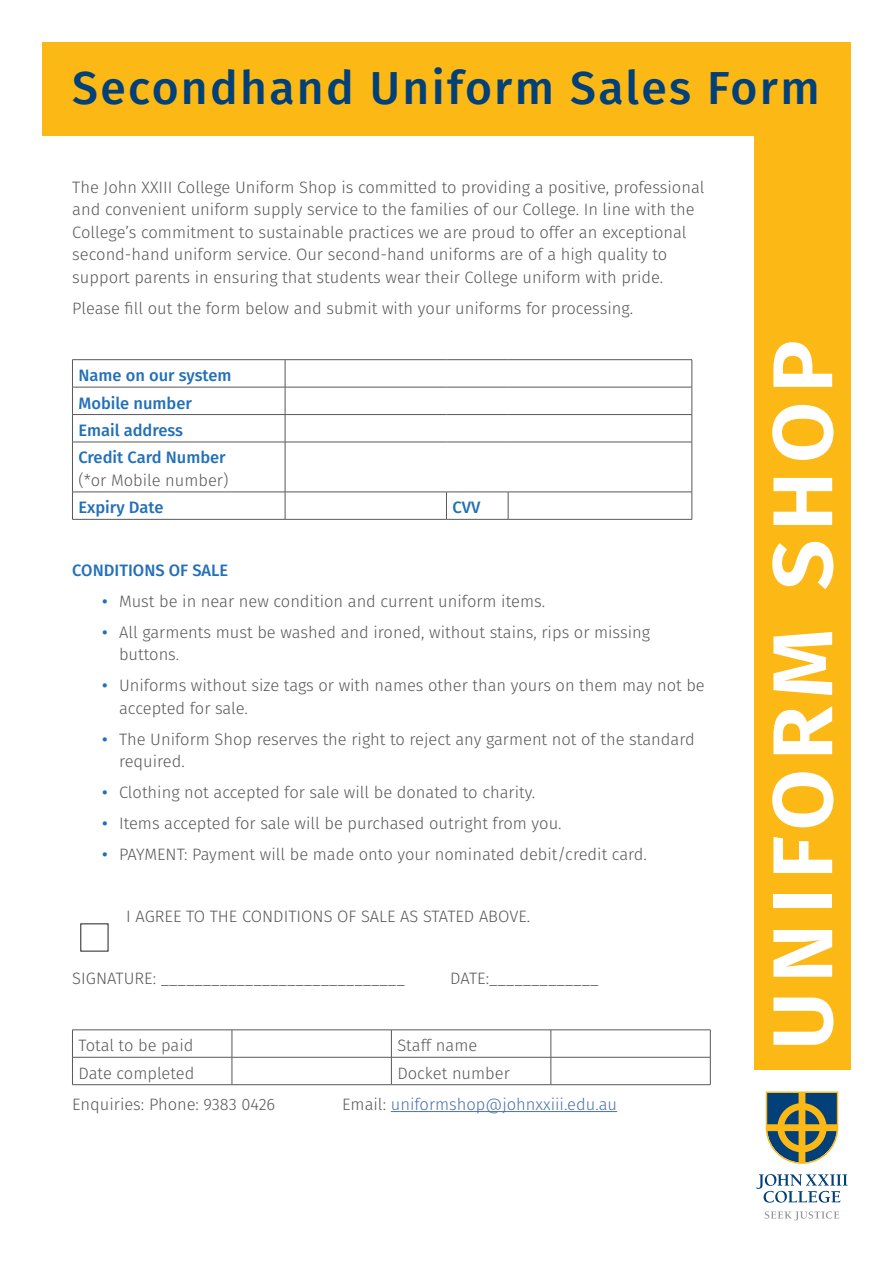
<style>
.page{position:relative;width:893px;height:1263px;background:#fff}
.page>*{position:absolute;margin:0;border:0;box-sizing:border-box;transform-origin:0 0}
.t1{font:500 103.65px "Fira Sans";letter-spacing:.05em;color:#fff}
.t2{font:500 46.2px "Fira Sans";letter-spacing:.05em;color:#014078}
.JTC_Copy_Grey{font:300 16.5px/22.5px "Fira Sans";color:#57585a}
.JTC_Copy_Grey-2{font:500 16.5px "Fira Sans";color:#2370b9}
.JTC_Copy_Grey-3{font:300 16.5px "Fira Sans";color:#4d72ac}
.s1{font-weight:500;color:#2370b9}
.s2{color:#57585a}
</style>
<div class="page">
<div style="left:753px;top:43px;width:97px;height:1027px;background:#fcb814"></div>
<div style="left:43px;top:43px;width:807px;height:93px;background:#fcb814"></div>
<hr style="left:391px;top:1111px;width:226px;height:1px;background:#4d72ac">
<hr style="left:72px;top:359px;width:213px;height:1px;background:#57585a">
<hr style="left:285px;top:359px;width:161px;height:1px;background:#57585a">
<hr style="left:446px;top:359px;width:62px;height:1px;background:#57585a">
<hr style="left:508px;top:359px;width:184px;height:1px;background:#57585a">
<hr style="left:72px;top:387px;width:213px;height:1px;background:#57585a">
<hr style="left:285px;top:387px;width:161px;height:1px;background:#57585a">
<hr style="left:446px;top:387px;width:62px;height:1px;background:#57585a">
<hr style="left:508px;top:387px;width:184px;height:1px;background:#57585a">
<hr style="left:72px;top:414px;width:213px;height:1px;background:#57585a">
<svg style="left:72px;top:360px;width:1px;height:82px"></svg>
<hr style="left:285px;top:414px;width:161px;height:1px;background:#57585a">
<svg style="left:285px;top:360px;width:1px;height:82px"></svg>
<hr style="left:446px;top:414px;width:62px;height:1px;background:#57585a">
<hr style="left:508px;top:414px;width:184px;height:1px;background:#57585a">
<svg style="left:692px;top:360px;width:1px;height:82px"></svg>
<hr style="left:72px;top:442px;width:213px;height:1px;background:#57585a">
<hr style="left:72px;top:442px;width:1px;height:50px;background:#57585a">
<hr style="left:285px;top:442px;width:161px;height:1px;background:#57585a">
<hr style="left:285px;top:442px;width:1px;height:50px;background:#57585a">
<hr style="left:446px;top:442px;width:62px;height:1px;background:#57585a">
<hr style="left:508px;top:442px;width:184px;height:1px;background:#57585a">
<hr style="left:692px;top:442px;width:1px;height:50px;background:#57585a">
<hr style="left:72px;top:492px;width:213px;height:1px;background:#57585a">
<svg style="left:72px;top:492px;width:1px;height:27px"></svg>
<hr style="left:285px;top:492px;width:161px;height:1px;background:#57585a">
<svg style="left:285px;top:492px;width:1px;height:27px"></svg>
<hr style="left:446px;top:492px;width:62px;height:1px;background:#57585a">
<svg style="left:446px;top:492px;width:1px;height:27px"></svg>
<hr style="left:508px;top:492px;width:184px;height:1px;background:#57585a">
<svg style="left:508px;top:492px;width:1px;height:27px"></svg>
<svg style="left:692px;top:492px;width:1px;height:27px"></svg>
<hr style="left:72px;top:519px;width:213px;height:1px;background:#57585a">
<hr style="left:285px;top:519px;width:161px;height:1px;background:#57585a">
<hr style="left:446px;top:519px;width:62px;height:1px;background:#57585a">
<hr style="left:508px;top:519px;width:184px;height:1px;background:#57585a">
<hr style="left:72px;top:1029px;width:160px;height:1px;background:#57585a">
<hr style="left:72px;top:1057px;width:160px;height:1px;background:#57585a">
<svg style="left:72px;top:1030px;width:1px;height:54px"></svg>
<hr style="left:72px;top:1084px;width:160px;height:1px;background:#57585a">
<hr style="left:232px;top:1029px;width:159px;height:1px;background:#57585a">
<hr style="left:391px;top:1029px;width:160px;height:1px;background:#57585a">
<hr style="left:551px;top:1029px;width:159px;height:1px;background:#57585a">
<hr style="left:232px;top:1057px;width:159px;height:1px;background:#57585a">
<svg style="left:232px;top:1030px;width:1px;height:54px"></svg>
<hr style="left:391px;top:1057px;width:160px;height:1px;background:#57585a">
<svg style="left:391px;top:1030px;width:1px;height:54px"></svg>
<hr style="left:551px;top:1057px;width:159px;height:1px;background:#57585a">
<svg style="left:551px;top:1030px;width:1px;height:54px"></svg>
<svg style="left:710px;top:1030px;width:1px;height:54px"></svg>
<hr style="left:232px;top:1084px;width:159px;height:1px;background:#57585a">
<hr style="left:391px;top:1084px;width:160px;height:1px;background:#57585a">
<hr style="left:551px;top:1084px;width:159px;height:1px;background:#57585a">
<svg style="left:766px;top:1091px;width:72px;height:73px;background:#7c8362"></svg>
<svg style="left:765px;top:1211px;width:74px;height:9px"></svg>
<svg style="left:756px;top:1174px;width:91px;height:29px"></svg>
<h2 class="t2" style="left:72px;top:51px;width:749px">Secondhand Uniform Sales Form</h2>
<p class="JTC_Copy_Grey" style="left:72px;top:176px;width:634px">The John XXIII College Uniform Shop is committed to providing a positive, professional and convenient uniform supply service to the families of our College. In line with the College’s commitment to sustainable practices we are proud to offer an exceptional second-hand uniform service. Our second-hand uniforms are of a high quality to support parents in ensuring that students wear their College uniform with pride.</p>
<p class="JTC_Copy_Grey" style="left:72px;top:297px;width:562px">Please fill out the form below and submit with your uniforms for processing.</p>
<p class="JTC_Copy_Grey-2" style="left:78px;top:362px;width:155px">Name on our system</p>
<p class="JTC_Copy_Grey-2" style="left:78px;top:389px;width:115px">Mobile number</p>
<p class="JTC_Copy_Grey-2" style="left:78px;top:417px;width:106px">Email address</p>
<p class="JTC_Copy_Grey" style="left:78px;top:446px;width:151px"><span class="s1">Credit Card Number </span>(*or Mobile number)</p>
<p class="JTC_Copy_Grey-2" style="left:78px;top:494px;width:86px">Expiry Date</p>
<p class="JTC_Copy_Grey-2" style="left:452px;top:494px;width:29px">CVV</p>
<p class="JTC_Copy_Grey-2" style="left:72px;top:556px;width:157px">CONDITIONS OF SALE</p>
<p class="JTC_Copy_Grey" style="left:102px;top:589px;width:445px"><span class="s1">•</span> Must be in near new condition and current uniform items.</p>
<p class="JTC_Copy_Grey" style="left:119px;top:620px;width:533px;text-indent:-17px"><span class="s1">•</span> All garments must be washed and ironed, without stains, rips or missing buttons.</p>
<p class="JTC_Copy_Grey" style="left:119px;top:674px;width:587px;text-indent:-17px"><span class="s1">•</span> Uniforms without size tags or with names other than yours on them may not be accepted for sale.</p>
<p class="JTC_Copy_Grey" style="left:119px;top:727px;width:577px;text-indent:-17px"><span class="s1">•</span> The Uniform Shop reserves the right to reject any garment not of the standard required.</p>
<p class="JTC_Copy_Grey" style="left:102px;top:781px;width:435px"><span class="s1">•</span> Clothing not accepted for sale will be donated to charity.</p>
<p class="JTC_Copy_Grey" style="left:102px;top:812px;width:461px"><span class="s1">•</span> Items accepted for sale will be purchased outright from you.</p>
<p class="JTC_Copy_Grey" style="left:102px;top:843px;width:546px"><span class="s1">•</span> PAYMENT: Payment will be made onto your nominated debit/credit card.</p>
<p class="JTC_Copy_Grey" style="left:126px;top:905px;width:406px">I AGREE TO THE CONDITIONS OF SALE AS STATED ABOVE.</p>
<p class="JTC_Copy_Grey" style="left:72px;top:967px;width:334px">SIGNATURE: _____________________________</p>
<p class="JTC_Copy_Grey" style="left:450px;top:967px;width:150px">DATE:_____________</p>
<p class="JTC_Copy_Grey" style="left:78px;top:1034px;width:117px">Total to be paid</p>
<p class="JTC_Copy_Grey" style="left:397px;top:1034px;width:81px">Staff name</p>
<p class="JTC_Copy_Grey" style="left:78px;top:1061px;width:117px">Date completed</p>
<p class="JTC_Copy_Grey" style="left:397px;top:1061px;width:114px">Docket number</p>
<p class="JTC_Copy_Grey" style="left:72px;top:1093px;width:204px">Enquiries: Phone: 9383 0426</p>
<p class="JTC_Copy_Grey-3" style="left:342px;top:1092px;width:276px"><span class="s2">Email:</span> uniformshop@johnxxiii.edu.au</p>
<h1 class="t1" style="left:713px;top:1052px;width:714px;rotate:-90deg">uniform shop</h1>
</div>
